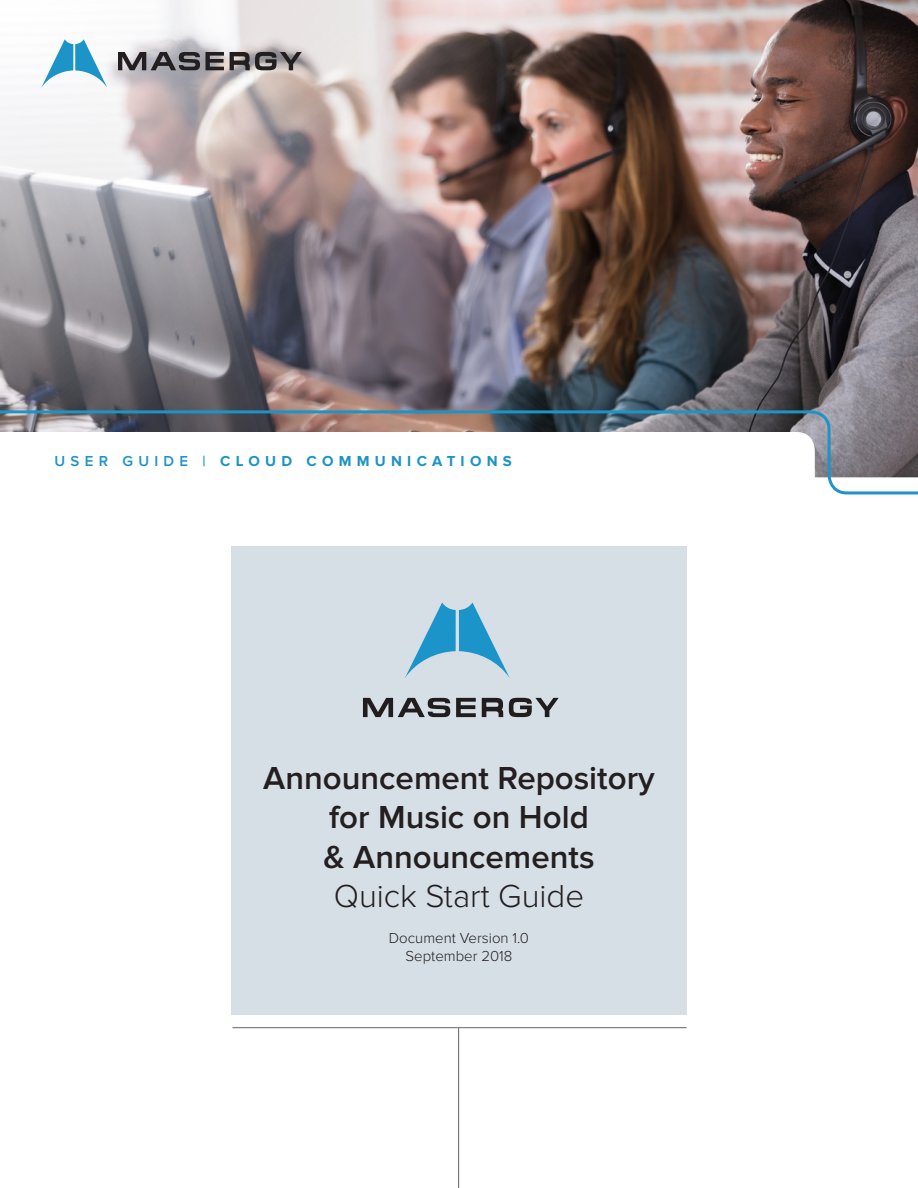
<style>
.page{position:relative;width:918px;height:1188px;background:#fff}
.page>*{position:absolute;margin:0;border:0;box-sizing:border-box;transform-origin:0 0}
.t1{font:600 33px/39.6px "Proxima Nova";color:#231f20;text-align:center}
.t2{font:300 33px "Proxima Nova";color:#231f20}
.t3{font:300 15px "Proxima Nova";color:#231f20}
.t4{font:700 15px "Proxima Nova";letter-spacing:.35em;color:#1c94c8}
.s1{font-weight:600}
</style>
<div class="page">
<div style="left:231px;top:546px;width:456px;height:469px;background:#d7dfe6"></div>
<hr style="left:458px;top:1028px;width:1px;height:160px;background:#636366">
<hr style="left:232px;top:1027px;width:455px;height:1px;background:#636366">
<svg style="left:405px;top:603px;width:105px;height:75px"></svg>
<svg style="left:363px;top:698px;width:87px;height:19px"></svg>
<svg style="left:456px;top:698px;width:20px;height:19px"></svg>
<svg style="left:482px;top:698px;width:21px;height:19px"></svg>
<svg style="left:509px;top:698px;width:50px;height:19px"></svg>
<img style="left:0;top:0;width:918px;height:409px">
<svg style="left:0;top:409px;width:918px;height:86px"></svg>
<svg style="left:41px;top:39px;width:66px;height:49px"></svg>
<svg style="left:118px;top:52px;width:82px;height:18px"></svg>
<svg style="left:206px;top:52px;width:18px;height:18px"></svg>
<svg style="left:230px;top:52px;width:72px;height:18px"></svg>
<p class="t4" style="left:55px;top:453px;width:459px"><span class="s1">USER GUIDE |</span> CLOUD COMMUNICATIONS</p>
<p class="t1" style="left:263px;top:758px;width:393px">Announcement Repository for Music on Hold<br>&amp; Announcements</p>
<p class="t2" style="left:334px;top:877px;width:252px">Quick Start Guide</p>
<p class="t3" style="left:389px;top:930px;width:142px">Document Version 1.0</p>
<p class="t3" style="left:406px;top:948px;width:108px">September 2018</p>
</div>
